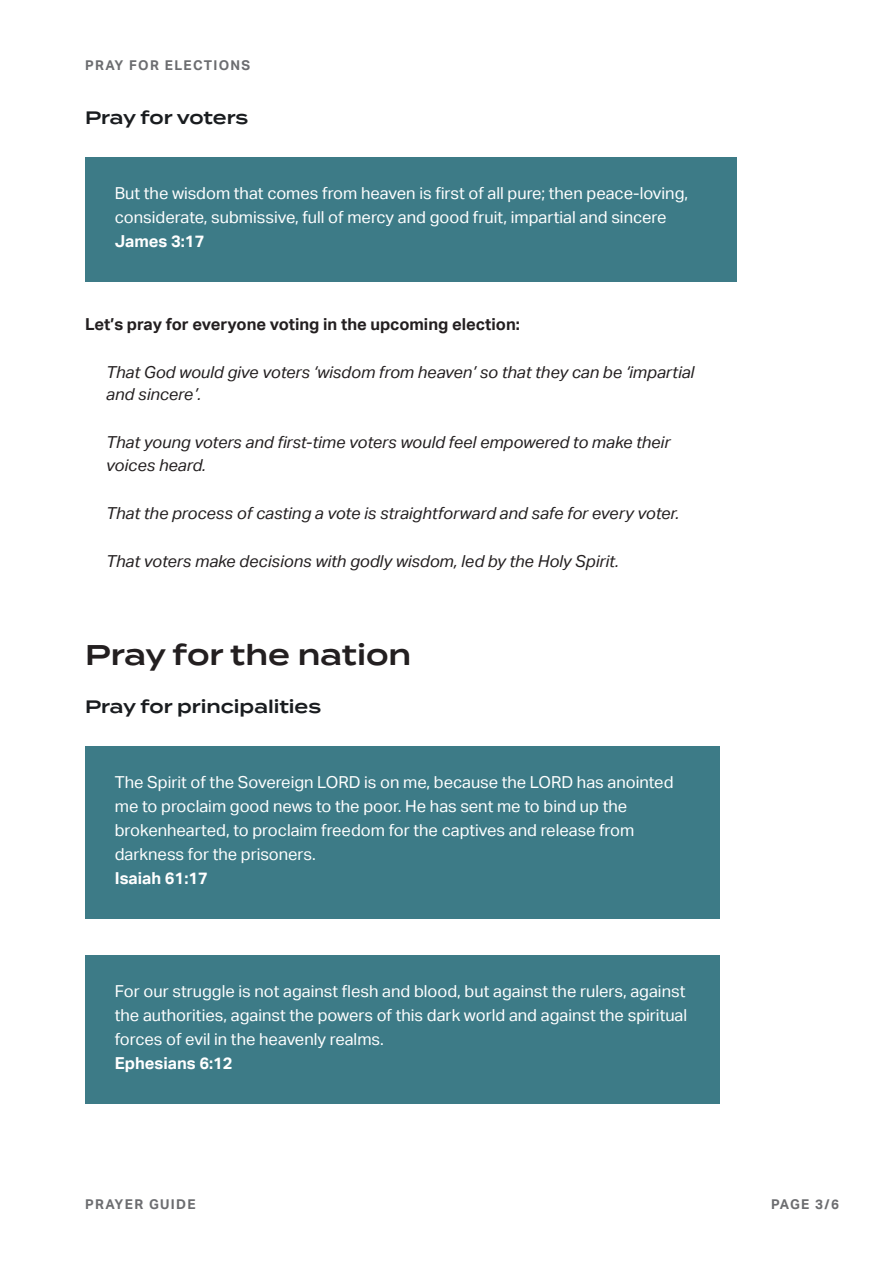
<style>
.page{position:relative;width:893px;height:1263px;background:#fff}
.page>*{position:absolute;margin:0;border:0;box-sizing:border-box;transform-origin:0 0}
.t1{font:600 28.5px "Termina";color:#231f20}
.t2{font:600 18px "Termina";color:#191c1f}
.Paragraph_Style_4{font:16.5px/24px "Aktiv Grotesk";color:#fff}
.t3{font:italic 16.5px/22.5px "Aktiv Grotesk";color:#231f20}
.t4{font:700 16.5px "Aktiv Grotesk";color:#231f20}
.t5{font:700 13.5px "Aktiv Grotesk";letter-spacing:.1em;color:#6c6d70}
.s1{font-weight:700}
</style>
<div class="page">
<div style="left:85px;top:158px;width:651px;height:124px;background:#3d7b87"></div>
<div style="left:85px;top:746px;width:634px;height:172px;background:#3d7b87"></div>
<div style="left:85px;top:955px;width:634px;height:148px;background:#3d7b87"></div>
<p class="t5" style="left:85px;top:58px;width:167px">PRAY FOR ELECTIONS</p>
<p class="t2" style="left:85px;top:105px;width:165px">Pray for voters</p>
<p class="Paragraph_Style_4" style="left:115px;top:182px;width:575px">But the wisdom that comes from heaven is first of all pure; then peace-loving, considerate, submissive, full of mercy and good fruit, impartial and sincere<br><span class="s1">James 3:17</span></p>
<p class="t4" style="left:85px;top:314px;width:436px">Let’s pray for everyone voting in the upcoming election:</p>
<p class="t3" style="left:106px;top:361px;width:589px">That God would give voters ‘wisdom from heaven’ so that they can be ‘impartial and sincere’.</p>
<p class="t3" style="left:106px;top:431px;width:566px">That young voters and first-time voters would feel empowered to make their voices heard.</p>
<p class="t3" style="left:106px;top:502px;width:574px">That the process of casting a vote is straightforward and safe for every voter.</p>
<p class="t3" style="left:106px;top:550px;width:514px">That voters make decisions with godly wisdom, led by the Holy Spirit.</p>
<p class="t1" style="left:85px;top:633px;width:328px">Pray for the nation</p>
<p class="t2" style="left:85px;top:693px;width:238px">Pray for principalities</p>
<p class="Paragraph_Style_4" style="left:115px;top:770px;width:560px">The Spirit of the Sovereign LORD is on me, because the LORD has anointed me to proclaim good news to the poor. He has sent me to bind up the brokenhearted, to proclaim freedom for the captives and release from darkness for the prisoners.<br><span class="s1">Isaiah 61:17</span></p>
<p class="Paragraph_Style_4" style="left:115px;top:979px;width:574px">For our struggle is not against flesh and blood, but against the rulers, against the authorities, against the powers of this dark world and against the spiritual forces of evil in the heavenly realms.<br><span class="s1">Ephesians 6:12</span></p>
<p class="t5" style="left:85px;top:1196px;width:112px">PRAYER GUIDE</p>
<p class="t5" style="left:771px;top:1196px;width:69px">PAGE 3/6</p>
</div>
